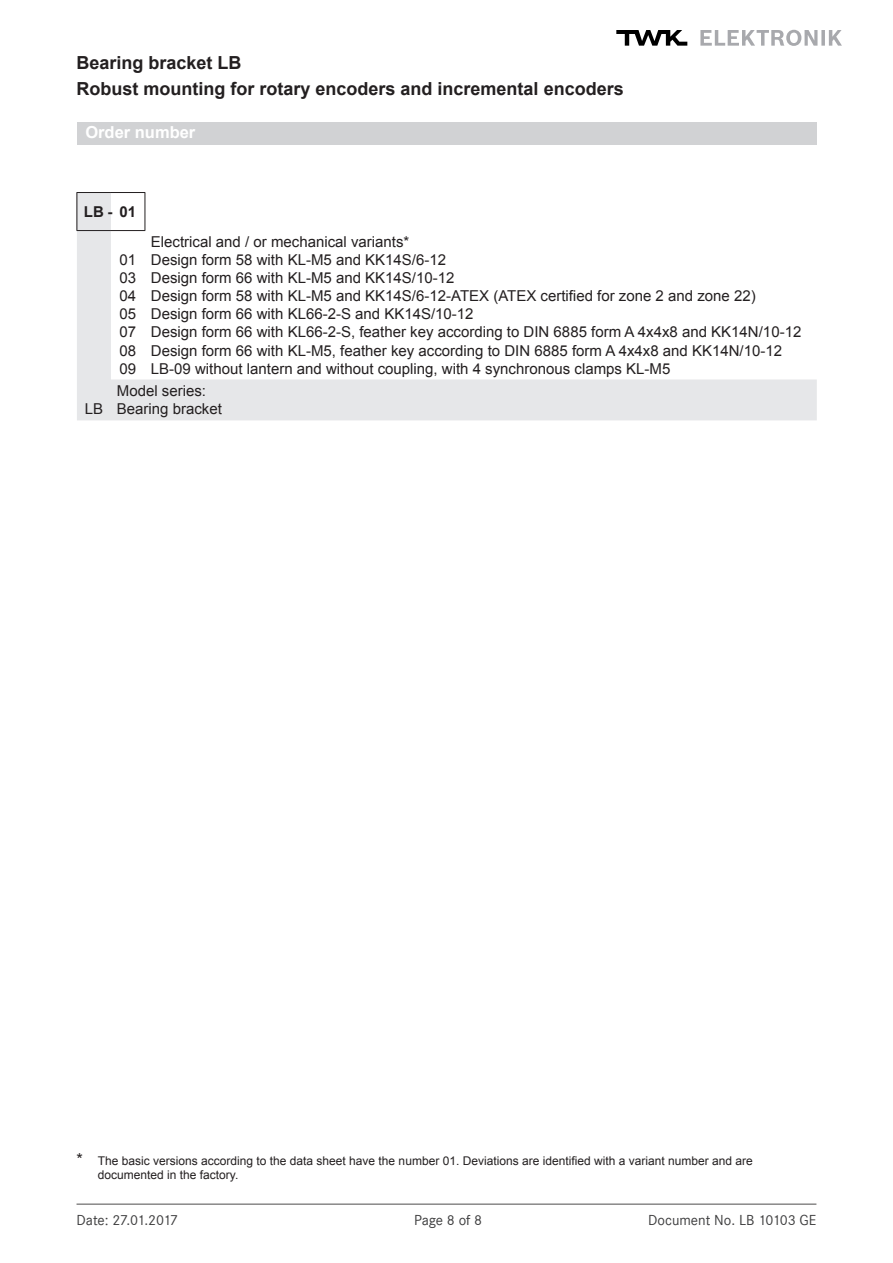
<style>
.page{position:relative;width:893px;height:1263px;background:#fff}
.page>*{position:absolute;margin:0;border:0;box-sizing:border-box;transform-origin:0 0}
.t1{font:700 18px/25.8px "Arial";color:#231f20}
.t2{font:700 16.5px "Arial";color:#fff}
.t3{font:15px/18px "Arial";color:#231f20}
.t4{font:15px "Corporate S";color:#3e3e3f}
.t5{font:700 15px "Arial";color:#231f20}
.t6{font:12px/14.4px "Arial";color:#231f20}
.s1{font-size:16.5px}
</style>
<div class="page">
<hr style="left:77px;top:1203px;width:739px;height:2px;background:#888787">
<svg style="left:616px;top:30px;width:71px;height:16px"></svg>
<svg style="left:700px;top:30px;width:142px;height:16px"></svg>
<div style="left:77px;top:122px;width:739px;height:23px;background:#d1d2d4"></div>
<div style="left:77px;top:192px;width:34px;height:39px;background:#e6e7e9"></div>
<svg style="left:77px;top:231px;width:740px;height:189px"></svg>
<hr style="left:77px;top:192px;width:34px;height:1px;background:#231f20">
<hr style="left:77px;top:193px;width:1px;height:37px;background:#231f20">
<hr style="left:111px;top:192px;width:34px;height:1px;background:#231f20">
<hr style="left:145px;top:193px;width:1px;height:37px;background:#231f20">
<hr style="left:77px;top:230px;width:34px;height:1px;background:#231f20">
<hr style="left:111px;top:230px;width:34px;height:1px;background:#231f20">
<p class="t1" style="left:77px;top:51px;width:549px">Bearing bracket LB<br>Robust mounting for rotary encoders and incremental encoders</p>
<p class="t2" style="left:85px;top:121px;width:112px">Order number</p>
<p class="t5" style="left:84px;top:202px;width:54px">LB 01</p>
<p class="t3" style="left:120px;top:251px;width:18px;text-align:justify">01<br>03<br>04<br>05<br>07<br>08<br>09</p>
<p class="t5" style="left:108px;top:202px;width:6px">-</p>
<p class="t3" style="left:151px;top:233px;width:652px">Electrical and / or mechanical variants*<br>Design form 58 with KL-M5 and KK14S/6-12<br>Design form 66 with KL-M5 and KK14S/10-12<br>Design form 58 with KL-M5 and KK14S/6-12-ATEX (ATEX certified for zone 2 and zone 22)<br>Design form 66 with KL66-2-S and KK14S/10-12<br>Design form 66 with KL66-2-S, feather key according to DIN 6885 form A 4x4x8 and KK14N/10-12<br>Design form 66 with KL-M5, feather key according to DIN 6885 form A 4x4x8 and KK14N/10-12<br>LB-09 without lantern and without coupling, with 4 synchronous clamps KL-M5</p>
<p class="t3" style="left:85px;top:400px;width:20px">LB</p>
<p class="t3" style="left:117px;top:382px;width:107px">Model series:<br>Bearing bracket</p>
<p class="t6" style="left:98px;top:1153px;width:656px;text-indent:-21px"><span class="s1">*</span> The basic versions according to the data sheet have the number 01. Deviations are identified with a variant number and are documented in the factory.</p>
<p class="t4" style="left:77px;top:1211px;width:103px">Date: 27.01.2017</p>
<p class="t4" style="left:414px;top:1211px;width:70px">Page 8 of 8</p>
<p class="t4" style="left:648px;top:1211px;width:170px">Document No. LB 10103 GE</p>
</div>
